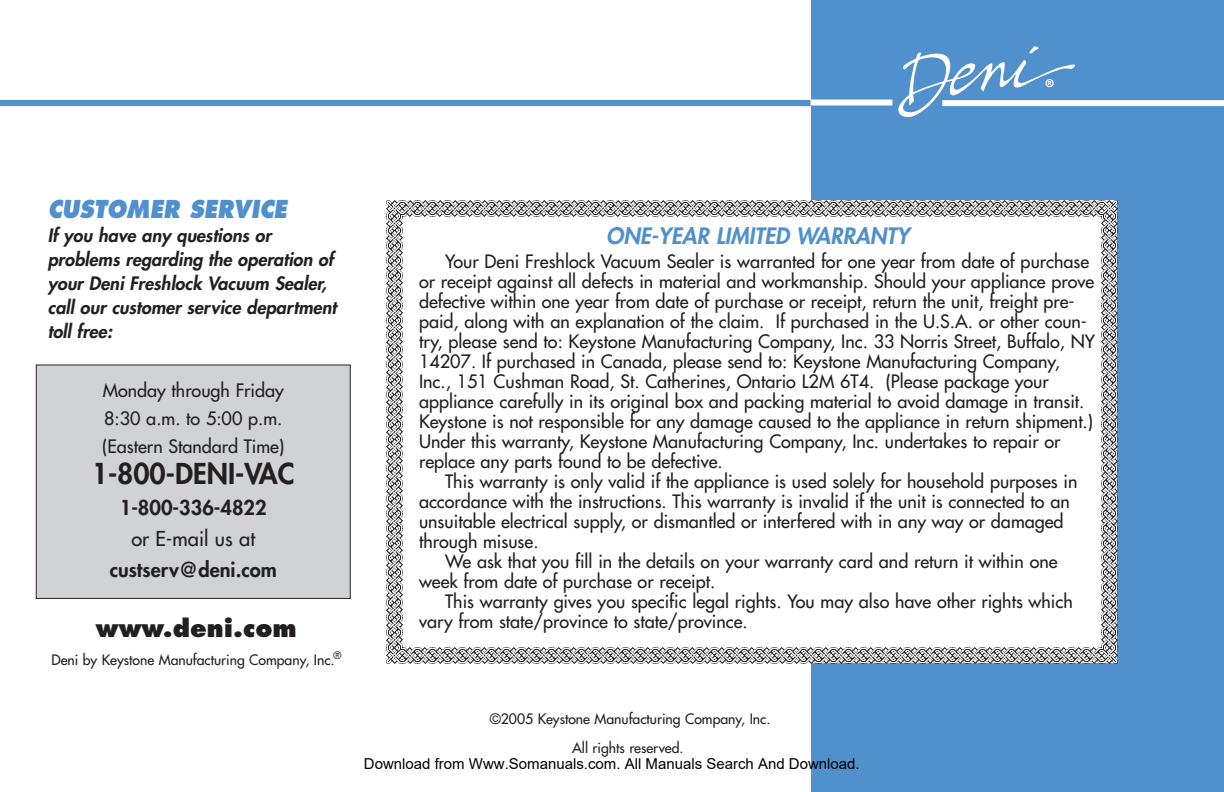
<style>
.page{position:relative;width:1224px;height:792px;background:#fff}
.page>*{position:absolute;margin:0;border:0;box-sizing:border-box;transform-origin:0 0}
.t1{font:800 28px "Futura";color:#231f20}
.t2{font:italic 800 24px "Futura";color:#5090cc;scale:.9 1}
.t3{font:800 24px "Futura";color:#231f20}
.t4{font:italic 800 22px "Futura";color:#5090cc}
.t5{font:800 20px "Futura";color:#231f20}
.t6{font:20px "Futura";color:#231f20}
.t7{font:18px/20px "Futura";color:#231f20}
.t8{font:italic 800 18px/24px "Futura";color:#231f20}
.t9{font:15px "Arial";color:#000}
.t10{font:14px/29.2px "Futura";color:#231f20;text-align:center}
.t11{font:700 10.8px "Helvetica";color:#fff}
</style>
<div class="page">
<div style="left:811px;top:0;width:413px;height:792px;background:#5090cc"></div>
<div style="left:395px;top:208px;width:714px;height:447px;background:#fff"></div>
<img style="left:387px;top:647px;width:730px;height:16px">
<img style="left:387px;top:200px;width:16px;height:447px">
<img style="left:403px;top:200px;width:714px;height:16px">
<img style="left:1101px;top:216px;width:16px;height:431px">
<div style="left:942px;top:100px;width:282px;height:6px;background:#fff"></div>
<div style="left:0;top:100px;width:812px;height:6px;background:#5090cc"></div>
<div style="left:811px;top:100px;width:81px;height:6px;background:#fff"></div>
<svg style="left:886px;top:46px;width:190px;height:71px"></svg>
<div style="left:37px;top:365px;width:313px;height:233px;background:#d1d2d4"></div>
<div style="left:36px;top:364px;width:315px;height:235px;border:1px solid #231f20"></div>
<p class="t11" style="left:1046px;top:79px;width:9px">®</p>
<h2 class="t2" style="left:48px;top:199px;width:267px">CUSTOMER SERVICE</h2>
<p class="t8" style="left:48px;top:225px;width:290px">If you have any questions or problems regarding the operation of your Deni Freshlock Vacuum Sealer, call our customer service department toll free:</p>
<p class="t4" style="left:606px;top:225px;width:305px">ONE-YEAR LIMITED WARRANTY</p>
<p class="t7" style="left:419px;top:253px;width:678px;text-indent:26px">Your Deni Freshlock Vacuum Sealer is warranted for one year from date of purchase or receipt against all defects in material and workmanship. Should your appliance prove defective within one year from date of purchase or receipt, return the unit, freight pre&shy;paid, along with an explanation of the claim. If purchased in the U.S.A. or other coun&shy;try, please send to: Keystone Manufacturing Company, Inc. 33 Norris Street, Buffalo, NY 14207. If purchased in Canada, please send to: Keystone Manufacturing Company, Inc., 151 Cushman Road, St. Catherines, Ontario L2M 6T4. (Please package your appliance carefully in its original box and packing material to avoid damage in transit.<br>Keystone is not responsible for any damage caused to the appliance in return shipment.)<br>Under this warranty, Keystone Manufacturing Company, Inc. undertakes to repair or replace any parts found to be defective.</p>
<p class="t7" style="left:419px;top:473px;width:660px;text-indent:26px">This warranty is only valid if the appliance is used solely for household purposes in accordance with the instructions. This warranty is invalid if the unit is connected to an unsuitable electrical supply, or dismantled or interfered with in any way or damaged through misuse.</p>
<p class="t7" style="left:419px;top:553px;width:640px;text-indent:26px">We ask that you fill in the details on your warranty card and return it within one week from date of purchase or receipt.</p>
<p class="t7" style="left:445px;top:593px;width:629px">This warranty gives you specific legal rights. You may also have other rights which</p>
<p class="t7" style="left:102px;top:378px;width:184px;line-height:28px;text-align:justify">Monday through Friday 8:30 a.m. to 5:00 p.m. (Eastern Standard Time)</p>
<h1 class="t1" style="left:92px;top:460px;width:204px">1-800-DENI-VAC</h1>
<p class="t5" style="left:120px;top:498px;width:148px">1-800-336-4822</p>
<p class="t6" style="left:131px;top:528px;width:125px">or E-mail us at</p>
<p class="t5" style="left:110px;top:560px;width:169px">custserv@deni.com</p>
<h2 class="t3" style="left:96px;top:618px;width:202px">www.deni.com</h2>
<p class="t7" style="left:419px;top:613px;width:330px">vary from state/province to state/province.</p>
<p class="t10" style="left:51px;top:646px;width:292px">Deni by Keystone Manufacturing Company, Inc.<sup>®</sup></p>
<p class="t10" style="left:490px;top:705px;width:282px">©2005 Keystone Manufacturing Company, Inc.<br>All rights reserved.</p>
<p class="t9" style="left:364px;top:755px;width:497px">Download from Www.Somanuals.com. All Manuals Search And Download.</p>
</div>
